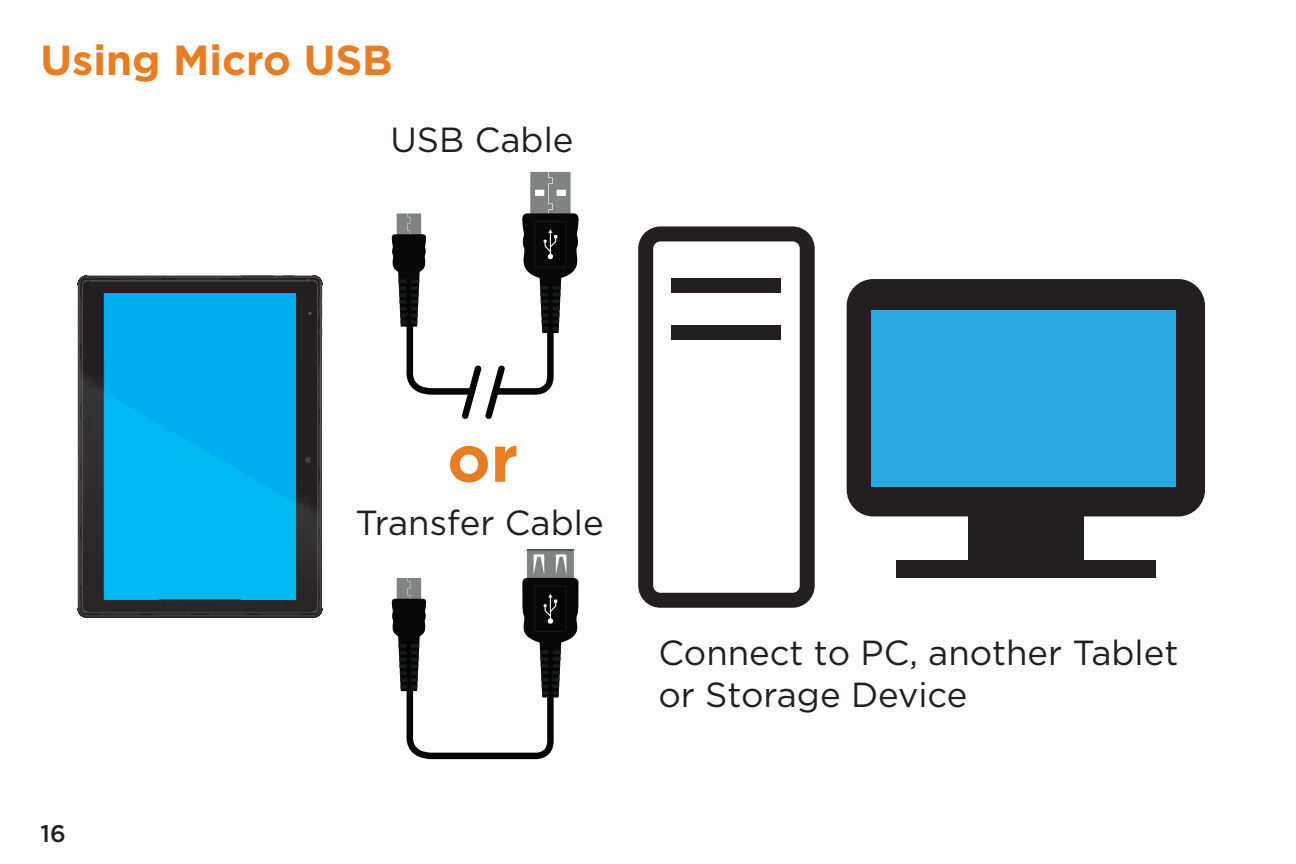
<style>
.page{position:relative;width:1296px;height:864px;background:#fff}
.page>*{position:absolute;margin:0;border:0;box-sizing:border-box;transform-origin:0 0}
.t1{font:700 65.4px "Gotham";color:#ea7d22}
.t2{font:700 42px "Gotham";color:#ea7d22}
.t3{font:34.8px/41.7px "Gotham";color:#231f20}
.t4{font:500 24px "Gotham";color:#231f20}
</style>
<div class="page">
<svg style="left:638px;top:226px;width:177px;height:382px"></svg>
<div style="left:672px;top:278px;width:109px;height:15px;background:#231f20"></div>
<div style="left:672px;top:325px;width:109px;height:15px;background:#231f20"></div>
<div style="left:847px;top:279px;width:358px;height:237px;background:#231f20;border-radius:27px"></div>
<div style="left:871px;top:310px;width:305px;height:177px;background:#2aa8df"></div>
<div style="left:969px;top:508px;width:115px;height:63px;background:#231f20"></div>
<div style="left:897px;top:560px;width:259px;height:17px;background:#231f20"></div>
<svg style="left:391px;top:172px;width:188px;height:247px"></svg>
<svg style="left:391px;top:549px;width:188px;height:210px"></svg>
<div style="left:104px;top:294px;width:192px;height:305px;background:#00b8f0"></div>
<img style="left:78px;top:275px;width:244px;height:86px">
<img style="left:80px;top:361px;width:79px;height:254px">
<img style="left:241px;top:361px;width:81px;height:256px">
<img style="left:159px;top:599px;width:82px;height:18px">
<p class="t2" style="left:40px;top:36px;width:354px">Using Micro USB</p>
<p class="t3" style="left:391px;top:118px;width:185px">USB Cable</p>
<p class="t4" style="left:40px;top:820px;width:27px">16</p>
<p class="t1" style="left:447px;top:421px;width:72px">or</p>
<p class="t3" style="left:355px;top:501px;width:250px">Transfer Cable</p>
<p class="t3" style="left:658px;top:632px;width:522px">Connect to PC, another Tablet or Storage Device</p>
</div>
